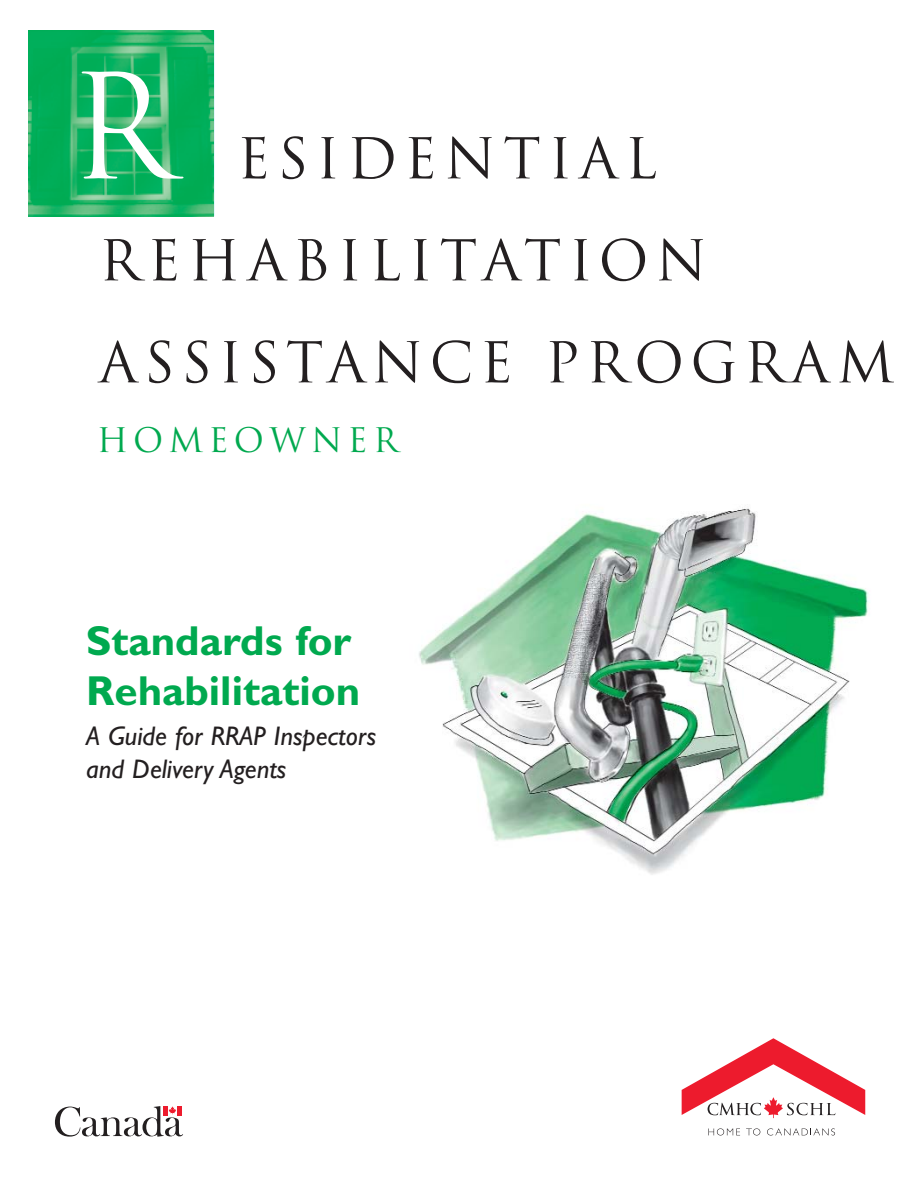
<style>
.page{position:relative;width:918px;height:1188px;background:#fff}
.page>*{position:absolute;margin:0;border:0;box-sizing:border-box;transform-origin:0 0}
.t1{font:141.75px "Trajan";color:#fff;scale:.95 1}
.t2{font:54.75px/102px "Trajan";letter-spacing:.125em;color:#231f20}
.t3{font:700 42px/50.4px "Gill Sans";color:#00a94f}
.t4{font:33px "Trajan";letter-spacing:.16em;color:#00a94f}
.t5{font:italic 27px/32.4px "Gill Sans";color:#231f20}
</style>
<div class="page">
<img style="left:28px;top:31px;width:186px;height:185px">
<img style="left:419px;top:507px;width:451px;height:368px">
<svg style="left:682px;top:1038px;width:183px;height:80px"></svg>
<svg style="left:708px;top:1128px;width:32px;height:7px"></svg>
<svg style="left:746px;top:1128px;width:14px;height:7px"></svg>
<svg style="left:767px;top:1128px;width:68px;height:7px"></svg>
<svg style="left:55px;top:1106px;width:128px;height:31px"></svg>
<h1 class="t1" style="left:69px;top:46px;width:108px">R</h1>
<p class="t2" style="left:99px;top:108px;width:797px;text-indent:138px">ESIDENTIAL<br>REHABILITATION<br>ASSISTANCE PROGRAM</p>
<p class="t4" style="left:97px;top:421px;width:303px">HOMEOWNER</p>
<p class="t3" style="left:86px;top:620px;width:276px">Standards for<br>Rehabilitation</p>
<p class="t5" style="left:86px;top:723px;width:292px">A Guide for RRAP Inspectors and Delivery Agents</p>
</div>
